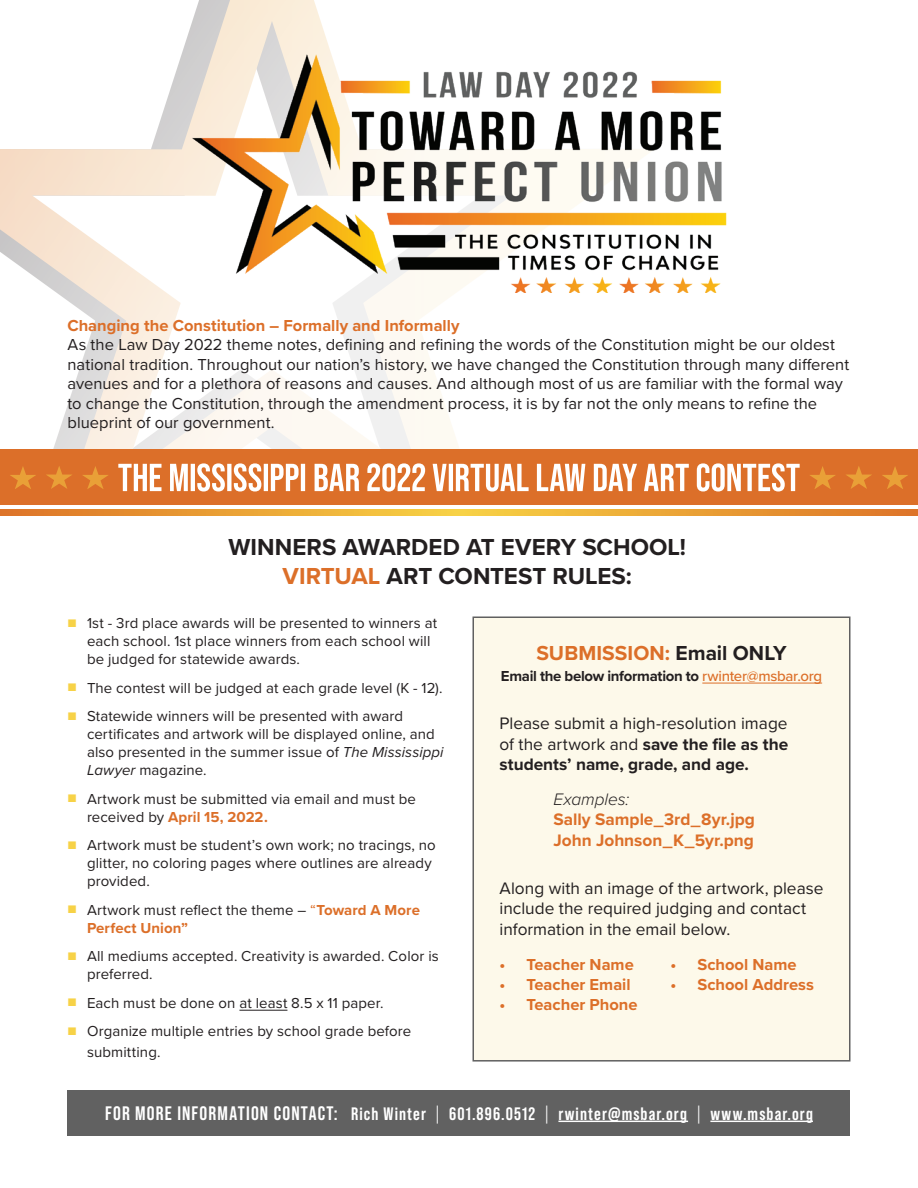
<style>
.page{position:relative;width:918px;height:1188px;background:#fff}
.page>*{position:absolute;margin:0;border:0;box-sizing:border-box;transform-origin:0 0}
.t1{font:700 24px/28.8px "Proxima Nova";color:#231f20;text-align:center}
.t2{font:700 21px "Proxima Nova";letter-spacing:.005em;color:#dc6f29}
.t3{font:700 18px "Bebas Neue Pro";letter-spacing:.06em;color:#fff}
.t4{font:17.25px/20.7px "Proxima Nova";color:#231f20;text-align:justify}
.t5{font:700 17.25px/20.7px "Proxima Nova";color:#dc6f29}
.t6{font:italic 300 17.25px "Proxima Nova";letter-spacing:-.005em;color:#231f20}
.t7{font:16.5px/19.5px "Proxima Nova";letter-spacing:.005em;color:#231f20}
.t8{font:700 16.5px "Proxima Nova";color:#dc6f29}
.t9{font:15px/18px "Proxima Nova";letter-spacing:.005em;color:#231f20}
.t10{font:700 15px "Proxima Nova";letter-spacing:-.02em;color:#231f20}
.s1{color:#dc6f29}
.s2{font-style:italic}
.s3{font-weight:700;color:#dc6f29}
.s4{color:#231f20}
.s5{font-weight:500;color:#dc6f29}
.s6{font-weight:700}
.s7{font-size:19.5px}
.s8{font-family:"Bebas Neue Pro Middle";font-weight:400}
</style>
<div class="page">
<svg style="left:0;top:0;width:918px;height:450px"></svg>
<div style="left:0;top:450px;width:918px;height:55px;background:#dc6f29"></div>
<svg style="left:882px;top:466px;width:26px;height:23px"></svg>
<svg style="left:846px;top:466px;width:26px;height:23px"></svg>
<svg style="left:810px;top:466px;width:26px;height:23px"></svg>
<hr style="left:239px;top:1010px;width:48px;height:1px;background:#231f20">
<div style="left:472px;top:616px;width:378px;height:446px;background:#fdf9ea;border:2px solid #606060"></div>
<div style="left:68px;top:1091px;width:782px;height:45px;background:#616161"></div>
<hr style="left:558px;top:1121px;width:130px;height:1px;background:#fff">
<hr style="left:710px;top:1121px;width:103px;height:1px;background:#fff">
<img style="left:192px;top:54px;width:534px;height:238px">
<hr style="left:702px;top:683px;width:120px;height:1px;background:#dc6f29">
<svg style="left:0;top:509px;width:918px;height:6px;background:#e9a235"></svg>
<svg style="left:118px;top:463px;width:682px;height:29px"></svg>
<svg style="left:82px;top:466px;width:26px;height:23px"></svg>
<svg style="left:46px;top:466px;width:26px;height:23px"></svg>
<svg style="left:10px;top:466px;width:26px;height:23px"></svg>
<p class="t8" style="left:68px;top:313px;width:394px">Changing the Constitution – Formally and Informally</p>
<p class="t7" style="left:68px;top:334px;width:783px">As the Law Day 2022 theme notes, defining and refining the words of the Constitution might be our oldest national tradition. Throughout our nation’s history, we have changed the Constitution through many different avenues and for a plethora of reasons and causes. And although most of us are familiar with the formal way to change the Constitution, through the amendment process, it is by far not the only means to refine the blueprint of our government.</p>
<h1 class="t1" style="left:228px;top:532px;width:459px">WINNERS AWARDED AT EVERY SCHOOL!<br><span class="s1">VIRTUAL</span> ART CONTEST RULES:</h1>
<p class="t9" style="left:87px;top:614px;width:352px">1st - 3rd place awards will be presented to winners at each school. 1st place winners from each school will be judged for statewide awards.</p>
<p class="t9" style="left:87px;top:673px;width:357px;line-height:28.5px">The contest will be judged at each grade level (K - 12).<br>Statewide winners will be presented with award</p>
<p class="t9" style="left:87px;top:725px;width:358px">certificates and artwork will be displayed online, and also presented in the summer issue of <span class="s2">The Mississippi<br>Lawyer</span> magazine.</p>
<p class="t9" style="left:87px;top:789px;width:331px">Artwork must be submitted via email and must be received by <span class="s3">April 15, 2022.</span></p>
<p class="t9" style="left:87px;top:836px;width:350px">Artwork must be student’s own work; no tracings, no glitter, no coloring pages where outlines are already provided.</p>
<p class="t9" style="left:87px;top:900px;width:335px">Artwork must reflect the theme – <span class="s1">“</span><span class="s3">Toward A More<br>Perfect Union”</span></p>
<p class="t9" style="left:87px;top:947px;width:353px">All mediums accepted. Creativity is awarded. Color is preferred.</p>
<p class="t9" style="left:87px;top:988px;width:326px;line-height:28.5px">Each must be done on at least 8.5 x 11 paper.<br>Organize multiple entries by school grade before</p>
<p class="t9" style="left:87px;top:1042px;width:75px">submitting.</p>
<h2 class="t2" style="left:536px;top:637px;width:252px">SUBMISSION: <span class="s4">Email ONLY</span></h2>
<p class="t10" style="left:501px;top:665px;width:323px">Email the below information to <span class="s5">rwinter@msbar.org</span></p>
<p class="t4" style="left:500px;top:712px;width:290px">Please submit a high-resolution image of the artwork and <span class="s6">save the file as the students’ name, grade, and age.</span></p>
<p class="t6" style="left:553px;top:786px;width:77px">Examples:</p>
<p class="t5" style="left:553px;top:809px;width:203px">Sally Sample_3rd_8yr.jpg<br>John Johnson_K_5yr.png</p>
<p class="t4" style="left:500px;top:877px;width:325px;text-align:left">Along with an image of the artwork, please include the required judging and contact information in the email below.</p>
<p class="t8" style="left:500px;top:952px;width:136px">• Teacher Name</p>
<p class="t8" style="left:500px;top:972px;width:133px">• Teacher Email</p>
<p class="t8" style="left:500px;top:992px;width:140px">• Teacher Phone</p>
<p class="t8" style="left:670px;top:952px;width:128px">• School Name</p>
<p class="t8" style="left:670px;top:972px;width:145px">• School Address</p>
<p class="t3" style="left:105px;top:1103px;width:709px"><span class="s7">FOR MORE INFORMATION CONTACT:</span> Rich Winter <span class="s8">|</span> 601.896.0512 <span class="s8">|</span> rwinter@msbar.org <span class="s8">|</span> www.msbar.org</p>
</div>
